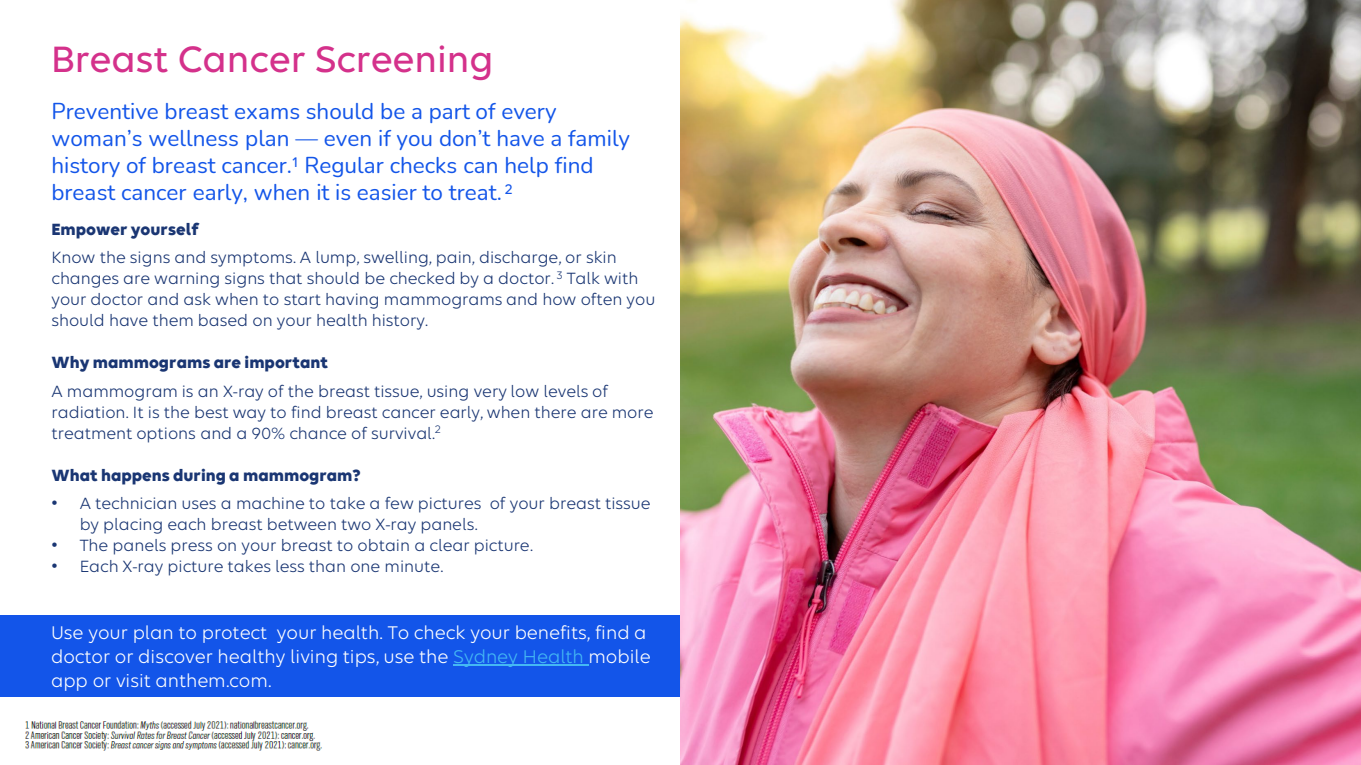
<style>
.page{position:relative;width:1361px;height:765px;background:#fff}
.page>*{position:absolute;margin:0;border:0;box-sizing:border-box;transform-origin:0 0}
.t1{font:500 39.62px "Elevance Sans";color:#d4318b}
.t2{font:22.5px/27px "Nunito";color:#1355e9}
.t3{font:19.75px/23.9px "Elevance Sans";color:#fff}
.t4{font:17.5px/21px "Elevance Sans";color:#1a3673}
.t5{font:700 17.5px "Elevance Sans";color:#1a3673}
.s1{font-family:"Arial"}
.s2{color:#44b8f3}
</style>
<div class="page">
<div style="left:0;top:615px;width:681px;height:81px;background:#1355e9"></div>
<hr style="left:453px;top:665px;width:135px;height:1px;background:#44b8f3">
<img style="left:680px;top:0;width:680px;height:765px">
<img style="left:25px;top:720px;width:297px;height:31px">
<h2 class="t1" style="left:51px;top:35px;width:444px">Breast Cancer Screening</h2>
<p class="t2" style="left:51px;top:97px;width:580px">Preventive breast exams should be a part of every woman’s wellness plan — even if you don’t have a family history of breast cancer.<sup>1</sup> Regular checks can help find breast cancer early, when it is easier to treat. <sup>2</sup></p>
<p class="t5" style="left:51px;top:218px;width:149px">Empower yourself</p>
<p class="t4" style="left:51px;top:246px;width:605px">Know the signs and symptoms. A lump, swelling, pain, discharge, or skin changes are warning signs that should be checked by a doctor. <sup>3</sup> Talk with your doctor and ask when to start having mammograms and how often you should have them based on your health history.</p>
<p class="t5" style="left:51px;top:352px;width:278px">Why mammograms are important</p>
<p class="t4" style="left:51px;top:380px;width:603px">A mammogram is an X-ray of the breast tissue, using very low levels of radiation. It is the best way to find breast cancer early, when there are more treatment options and a 90% chance of survival.<sup>2</sup></p>
<p class="t5" style="left:51px;top:464px;width:311px">What happens during a mammogram?</p>
<p class="t4" style="left:80px;top:492px;width:572px;text-indent:-28px"><span class="s1">•</span> A technician uses a machine to take a few pictures of your breast tissue by placing each breast between two X-ray panels.</p>
<p class="t4" style="left:51px;top:534px;width:483px"><span class="s1">•</span> The panels press on your breast to obtain a clear picture.</p>
<p class="t4" style="left:51px;top:555px;width:393px"><span class="s1">•</span> Each X-ray picture takes less than one minute.</p>
<p class="t3" style="left:51px;top:620px;width:601px">Use your plan to protect your health. To check your benefits, find a doctor or discover healthy living tips, use the <span class="s2">Sydney Health</span> mobile app or visit anthem.com.</p>
</div>
